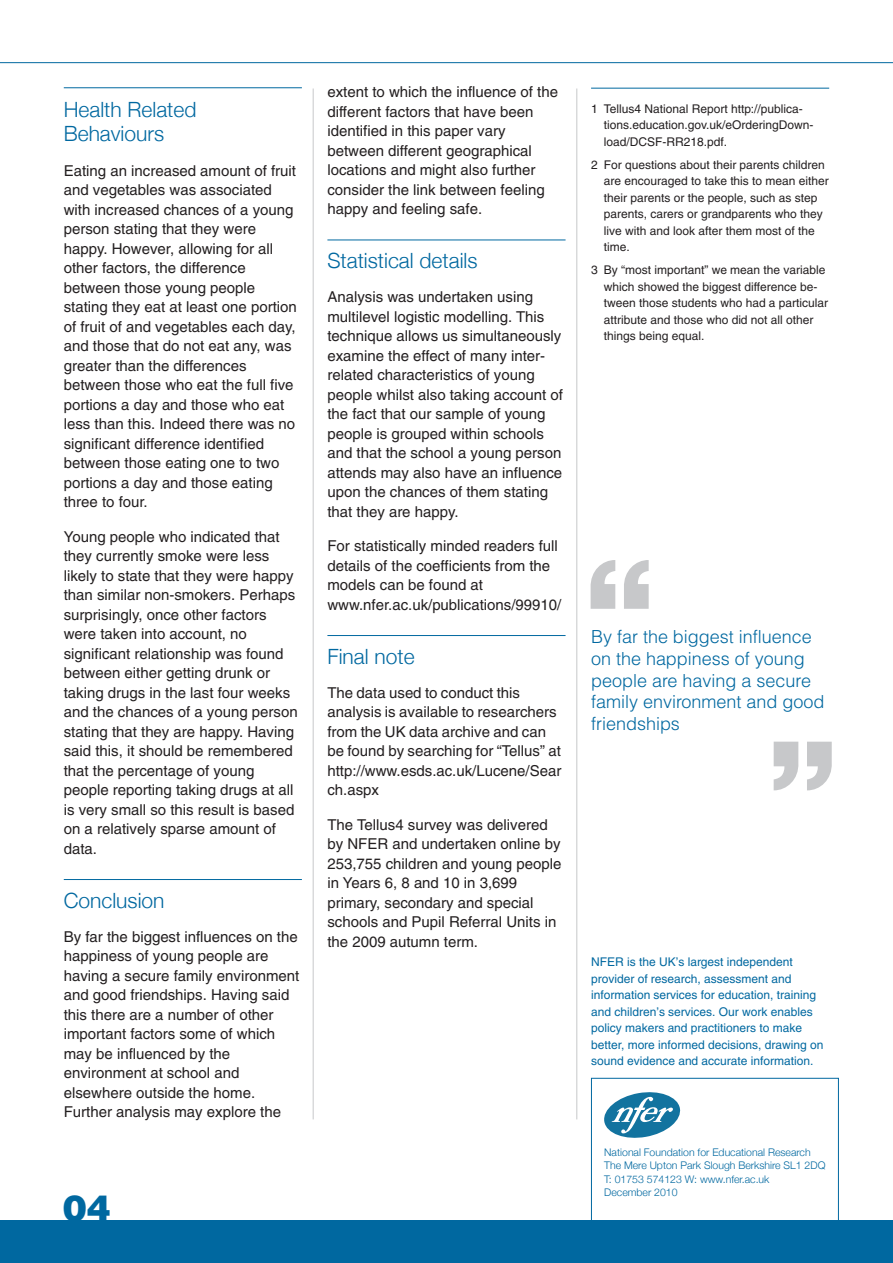
<style>
.page{position:relative;width:893px;height:1263px;background:#fff}
.page>*{position:absolute;margin:0;border:0;box-sizing:border-box;transform-origin:0 0}
.t1{font:900 135px "Helvetica";color:#c7c8ca}
.t2{font:900 36px "Helvetica";color:#0068a0}
.t3{font:300 21px/24px "Helvetica Neue";color:#0068a0}
.t4{font:300 18px/21.6px "Helvetica";color:#0068a0}
.t5{font:15px/19.5px "Helvetica";color:#231f20}
.t6{font:12px/16.5px "Helvetica";color:#231f20}
.t7{font:12px/16.5px "Helvetica";color:#0068a0}
.t8{font:300 10.5px/13.5px "Helvetica Neue";color:#0068a0}
</style>
<div class="page">
<div style="left:591px;top:1078px;width:248px;height:165px;border:1px solid #0068a0"></div>
<hr style="left:64px;top:879px;width:238px;height:1px;background:#0068a0">
<hr style="left:327px;top:240px;width:239px;height:1px;background:#0068a0">
<hr style="left:327px;top:635px;width:239px;height:1px;background:#0068a0">
<div style="left:0;top:1220px;width:893px;height:43px;background:#0068a0"></div>
<hr style="left:0;top:62px;width:893px;height:1px;background:#0068a0">
<hr style="left:313px;top:88px;width:1px;height:1031px;background:#c7c8ca">
<hr style="left:576px;top:88px;width:1px;height:1031px;background:#c7c8ca">
<hr style="left:64px;top:87px;width:238px;height:1px;background:#0068a0">
<hr style="left:591px;top:88px;width:238px;height:1px;background:#0068a0">
<svg style="left:604px;top:1092px;width:77px;height:46px"></svg>
<h3 class="t3" style="left:64px;top:98px;width:134px">Health Related<br>Behaviours</h3>
<p class="t5" style="left:64px;top:162px;width:235px">Eating an increased amount of fruit and vegetables was associated with increased chances of a young person stating that they were happy. However, allowing for all other factors, the difference between those young people stating they eat at least one portion of fruit of and vegetables each day, and those that do not eat any, was greater than the differences between those who eat the full five portions a day and those who eat less than this. Indeed there was no significant difference identified between those eating one to two portions a day and those eating three to four.</p>
<p class="t5" style="left:64px;top:528px;width:235px">Young people who indicated that they currently smoke were less likely to state that they were happy than similar non-smokers. Perhaps surprisingly, once other factors were taken into account, no significant relationship was found between either getting drunk or taking drugs in the last four weeks and the chances of a young person stating that they are happy. Having said this, it should be remembered that the percentage of young people reporting taking drugs at all is very small so this result is based on a relatively sparse amount of data.</p>
<h3 class="t3" style="left:64px;top:888px;width:102px">Conclusion</h3>
<p class="t5" style="left:64px;top:928px;width:237px">By far the biggest influences on the happiness of young people are having a secure family environment and good friendships. Having said this there are a number of other important factors some of which may be influenced by the environment at school and elsewhere outside the home.<br>Further analysis may explore the</p>
<h2 class="t2" style="left:63px;top:1187px;width:50px">04</h2>
<p class="t5" style="left:327px;top:84px;width:232px">extent to which the influence of the different factors that have been identified in this paper vary between different geographical locations and might also further consider the link between feeling happy and feeling safe.</p>
<h3 class="t3" style="left:327px;top:248px;width:152px">Statistical details</h3>
<p class="t5" style="left:327px;top:289px;width:237px">Analysis was undertaken using multilevel logistic modelling. This technique allows us simultaneously examine the effect of many inter&shy;related characteristics of young people whilst also taking account of the fact that our sample of young people is grouped within schools and that the school a young person attends may also have an influence upon the chances of them stating that they are happy.</p>
<p class="t5" style="left:327px;top:538px;width:235px">For statistically minded readers full details of the coefficients from the models can be found at www.nfer.ac.uk/publications/99910/</p>
<h3 class="t3" style="left:327px;top:644px;width:89px">Final note</h3>
<p class="t5" style="left:327px;top:684px;width:235px">The data used to conduct this analysis is available to researchers from the UK data archive and can be found by searching for “Tellus” at http://www.esds.ac.uk/Lucene/Sear ch.aspx</p>
<p class="t5" style="left:327px;top:816px;width:235px">The Tellus4 survey was delivered by NFER and undertaken online by<br>253,755 children and young people in Years 6, 8 and 10 in 3,699 primary, secondary and special schools and Pupil Referral Units in the 2009 autumn term.</p>
<p class="t6" style="left:604px;top:102px;width:211px;text-indent:-13px">1 Tellus4 National Report http://publica&shy;tions.education.gov.uk/eOrderingDown&shy;load/DCSF-RR218.pdf.</p>
<p class="t6" style="left:604px;top:157px;width:227px;text-indent:-13px">2 For questions about their parents children are encouraged to take this to mean either their parents or the people, such as step parents, carers or grandparents who they live with and look after them most of the time.</p>
<p class="t6" style="left:604px;top:263px;width:226px;text-indent:-13px">3 By “most important” we mean the variable which showed the biggest difference be&shy;tween those students who had a particular attribute and those who did not all other things being equal.</p>
<h1 class="t1" style="left:585px;top:534px;width:69px">“</h1>
<p class="t4" style="left:591px;top:626px;width:235px">By far the biggest influence on the happiness of young people are having a secure family environment and good friendships</p>
<h1 class="t1" style="left:770px;top:713px;width:69px">”</h1>
<p class="t7" style="left:591px;top:955px;width:234px">NFER is the UK’s largest independent provider of research, assessment and information services for education, training and children’s services. Our work enables policy makers and practitioners to make better, more informed decisions, drawing on sound evidence and accurate information.</p>
<p class="t8" style="left:604px;top:1145px;width:223px">National Foundation for Educational Research The Mere Upton Park Slough Berkshire SL1 2DQ T: 01753 574123 W: www.nfer.ac.uk<br>December 2010</p>
</div>
